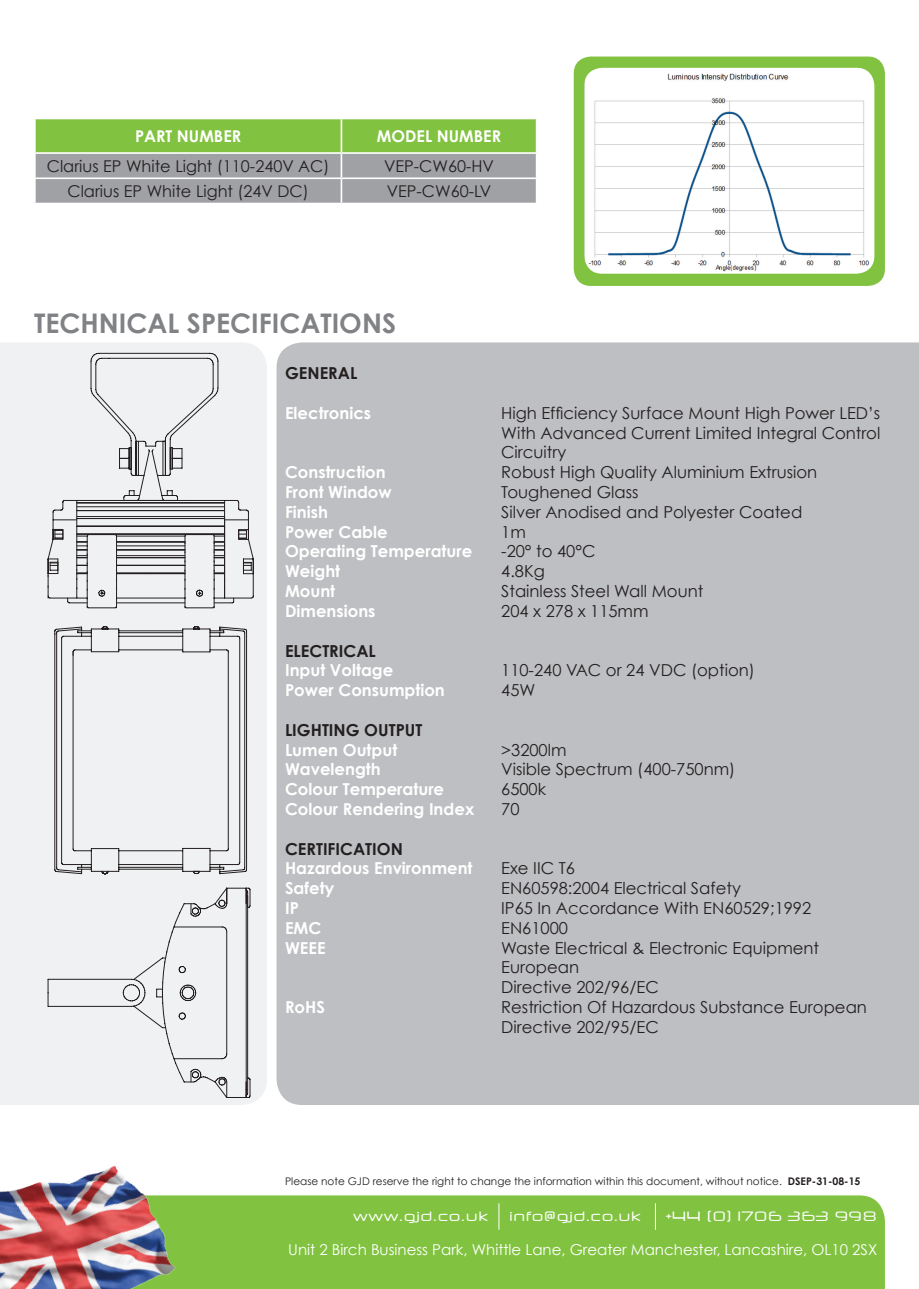
<style>
.page{position:relative;width:919px;height:1289px;background:#fff}
.page>*{position:absolute;margin:0;border:0;box-sizing:border-box;transform-origin:0 0}
.t1{font:700 27px "Century Gothic";color:#808285}
.t2{font:16.5px/19.8px "Century Gothic";color:#231f20}
.t3{font:700 16.5px "Century Gothic";color:#fff}
.t4{font:700 16.5px "Century Gothic";color:#231f20}
.t5{font:16.2px "Century Gothic";color:#231f20}
.t6{font:700 16.2px "Century Gothic";color:#fff}
.t7{font:15px "Century Gothic";color:#fff}
.t8{font:13.5px "Neuropol X Free";letter-spacing:.02em;color:#fff}
.t9{font:10.5px "Century Gothic";color:#231f20}
.s1{font-weight:700}
</style>
<div class="page">
<svg style="left:36px;top:119px;width:499px;height:84px;background:#94af7c"></svg>
<hr style="left:340px;top:119px;width:2px;height:33px;background:#fff">
<hr style="left:34px;top:152px;width:307px;height:2px;background:#fff">
<hr style="left:341px;top:152px;width:196px;height:2px;background:#fff">
<hr style="left:340px;top:154px;width:2px;height:23px;background:#fff">
<hr style="left:34px;top:177px;width:307px;height:2px;background:#fff">
<hr style="left:341px;top:177px;width:196px;height:2px;background:#fff">
<hr style="left:340px;top:179px;width:2px;height:24px;background:#fff">
<div style="left:573px;top:57px;width:311px;height:229px;background:#81c340;border-radius:17px"></div>
<div style="left:0;top:343px;width:267px;height:761px;background:#f0f1f2"></div>
<div style="left:276px;top:342px;width:642px;height:762px;background:#bebfc2"></div>
<img style="left:584px;top:68px;width:290px;height:206px">
<svg style="left:47px;top:353px;width:207px;height:255px"></svg>
<svg style="left:54px;top:626px;width:193px;height:248px"></svg>
<svg style="left:48px;top:887px;width:202px;height:210px"></svg>
<div style="left:183px;top:1195px;width:701px;height:93px;background:#81c340"></div>
<svg style="left:498px;top:1203px;width:1px;height:26px"></svg>
<svg style="left:655px;top:1203px;width:1px;height:26px"></svg>
<img style="left:0;top:1165px;width:183px;height:123px">
<p class="t6" style="left:135px;top:126px;width:108px">PART NUMBER</p>
<p class="t6" style="left:377px;top:126px;width:126px">MODEL NUMBER</p>
<p class="t5" style="left:47px;top:156px;width:284px">Clarius EP White Light (110-240V AC)</p>
<p class="t5" style="left:384px;top:156px;width:111px">VEP-CW60-HV</p>
<p class="t5" style="left:67px;top:181px;width:243px">Clarius EP White Light (24V DC)</p>
<p class="t5" style="left:387px;top:181px;width:106px">VEP-CW60-LV</p>
<p class="t1" style="left:34px;top:306px;width:363px">TECHNICAL SPECIFICATIONS</p>
<p class="t4" style="left:285px;top:363px;width:74px">GENERAL</p>
<p class="t3" style="left:285px;top:402px;width:88px">Electronics</p>
<p class="t2" style="left:501px;top:403px;width:380px;text-align:justify">High Efficiency Surface Mount High Power LED’s With Advanced Current Limited Integral Control Circuitry</p>
<p class="t3" style="left:285px;top:462px;width:102px">Construction</p>
<p class="t2" style="left:501px;top:462px;width:317px">Robust High Quality Aluminium Extrusion</p>
<p class="t3" style="left:285px;top:481px;width:108px">Front Window</p>
<p class="t2" style="left:501px;top:482px;width:139px">Toughened Glass</p>
<p class="t3" style="left:285px;top:501px;width:44px">Finish</p>
<p class="t2" style="left:501px;top:502px;width:302px">Silver Anodised and Polyester Coated</p>
<p class="t3" style="left:285px;top:521px;width:104px">Power Cable</p>
<p class="t2" style="left:501px;top:521px;width:26px">1m</p>
<p class="t3" style="left:285px;top:541px;width:189px">Operating Temperature</p>
<p class="t2" style="left:501px;top:541px;width:96px">-20° to 40°C</p>
<p class="t3" style="left:285px;top:561px;width:57px">Weight</p>
<p class="t2" style="left:501px;top:561px;width:45px">4.8Kg</p>
<p class="t3" style="left:285px;top:580px;width:52px">Mount</p>
<p class="t2" style="left:501px;top:581px;width:204px">Stainless Steel Wall Mount</p>
<p class="t3" style="left:285px;top:600px;width:92px">Dimensions</p>
<p class="t2" style="left:501px;top:601px;width:149px">204 x 278 x 115mm</p>
<p class="t4" style="left:285px;top:640px;width:92px">ELECTRICAL</p>
<p class="t3" style="left:285px;top:660px;width:110px">Input Voltage</p>
<p class="t2" style="left:501px;top:660px;width:255px">110-240 VAC or 24 VDC (option)</p>
<p class="t3" style="left:285px;top:679px;width:161px">Power Consumption</p>
<p class="t2" style="left:501px;top:680px;width:36px">45W</p>
<p class="t4" style="left:285px;top:719px;width:139px">LIGHTING OUTPUT</p>
<p class="t3" style="left:285px;top:739px;width:114px">Lumen Output</p>
<p class="t2" style="left:501px;top:739px;width:67px">&gt;3200lm</p>
<p class="t3" style="left:285px;top:759px;width:97px">Wavelength</p>
<p class="t2" style="left:501px;top:759px;width:236px">Visible Spectrum (400-750nm)</p>
<p class="t3" style="left:285px;top:778px;width:161px">Colour Temperature</p>
<p class="t2" style="left:501px;top:779px;width:46px">6500k</p>
<p class="t3" style="left:285px;top:798px;width:191px">Colour Rendering Index</p>
<p class="t2" style="left:501px;top:799px;width:20px">70</p>
<p class="t4" style="left:285px;top:838px;width:119px">CERTIFICATION</p>
<p class="t3" style="left:285px;top:858px;width:189px">Hazardous Environment</p>
<p class="t2" style="left:501px;top:858px;width:75px">Exe IIC T6</p>
<p class="t3" style="left:285px;top:877px;width:51px">Safety</p>
<p class="t2" style="left:501px;top:878px;width:241px">EN60598:2004 Electrical Safety</p>
<p class="t3" style="left:285px;top:897px;width:15px">IP</p>
<p class="t2" style="left:501px;top:898px;width:311px">IP65 In Accordance With EN60529;1992</p>
<p class="t3" style="left:285px;top:917px;width:38px">EMC</p>
<p class="t2" style="left:501px;top:917px;width:68px">EN61000</p>
<p class="t3" style="left:285px;top:937px;width:42px">WEEE</p>
<p class="t2" style="left:501px;top:937px;width:319px">Waste Electrical &amp; Electronic Equipment<br>European</p>
<p class="t2" style="left:501px;top:977px;width:159px">Directive 202/96/EC</p>
<p class="t3" style="left:285px;top:996px;width:41px">RoHS</p>
<p class="t2" style="left:501px;top:997px;width:367px">Restriction Of Hazardous Substance European<br>Directive 202/95/EC</p>
<p class="t9" style="left:285px;top:1175px;width:577px">Please note GJD reserve the right to change the information within this document, without notice. <span class="s1">DSEP-31-08-15</span></p>
<p class="t8" style="left:353px;top:1206px;width:137px">www.gjd.co.uk</p>
<p class="t8" style="left:509px;top:1206px;width:133px">info@gjd.co.uk</p>
<p class="t8" style="left:666px;top:1206px;width:213px">+44 (0) 1706 363 998</p>
<p class="t7" style="left:288px;top:1240px;width:590px">Unit 2 Birch Business Park, Whittle Lane, Greater Manchester, Lancashire, OL10 2SX</p>
</div>
